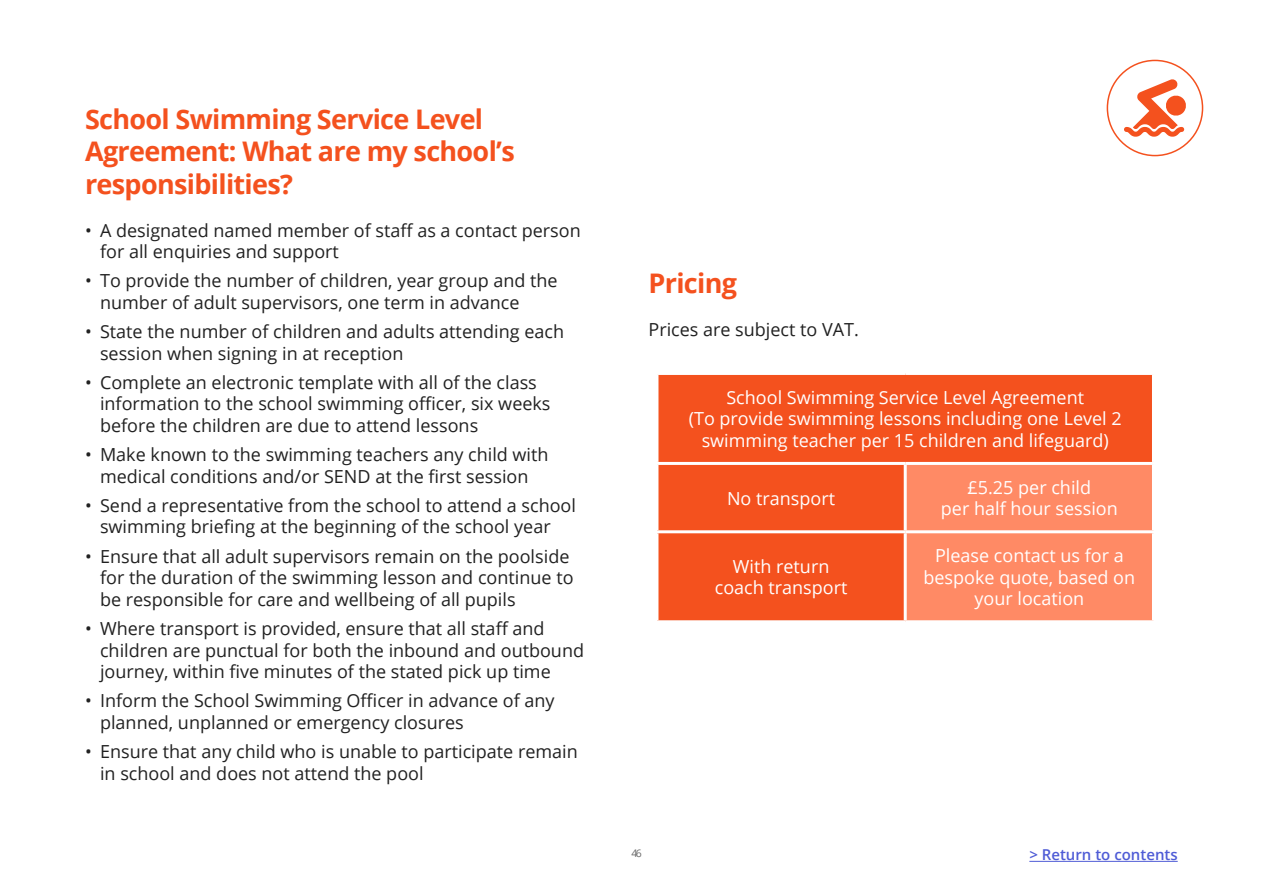
<style>
.page{position:relative;width:1263px;height:893px;background:#fff}
.page>*{position:absolute;margin:0;border:0;box-sizing:border-box;transform-origin:0 0}
.t1{font:700 27px/32.4px "Open Sans";letter-spacing:-.025em;color:#f4511e}
.t2{font:18px/21.6px "Open Sans";color:#212121}
.t3{font:18px/21.6px "Open Sans";color:#fff;text-align:center}
.t4{font:600 15px "Open Sans";color:#4f5cd6}
.t5{font:10.5px "Open Sans";color:#696969}
</style>
<div class="page">
<hr style="left:1029px;top:861px;width:149px;height:1px;background:#4f5cd6">
<div style="left:658px;top:375px;width:494px;height:245px;background:#f4511e"></div>
<div style="left:907px;top:465px;width:245px;height:155px;background:#ff8a65"></div>
<hr style="left:904px;top:465px;width:3px;height:65px;background:#fff">
<hr style="left:904px;top:533px;width:3px;height:87px;background:#fff">
<hr style="left:905px;top:462px;width:250px;height:3px;background:#fff">
<hr style="left:905px;top:530px;width:250px;height:3px;background:#fff">
<hr style="left:655px;top:462px;width:250px;height:3px;background:#fff">
<hr style="left:655px;top:530px;width:250px;height:3px;background:#fff">
<div style="left:1107px;top:60px;width:96px;height:96px;border:2px solid #f4511e;border-radius:50%"></div>
<svg style="left:1124px;top:79px;width:62px;height:58px"></svg>
<p class="t1" style="left:85px;top:102px;width:431px">School Swimming Service Level<br>Agreement: What are my school’s responsibilities?</p>
<p class="t2" style="left:100px;top:219px;width:482px;text-indent:-15px">• A designated named member of staff as a contact person for all enquiries and support</p>
<p class="t2" style="left:100px;top:270px;width:459px;text-indent:-15px">• To provide the number of children, year group and the number of adult supervisors, one term in advance</p>
<p class="t2" style="left:100px;top:320px;width:465px;text-indent:-15px">• State the number of children and adults attending each session when signing in at reception</p>
<p class="t2" style="left:100px;top:371px;width:452px;text-indent:-15px">• Complete an electronic template with all of the class information to the school swimming officer, six weeks before the children are due to attend lessons</p>
<p class="t2" style="left:85px;top:443px;width:465px;text-align:center">• Make known to the swimming teachers any child with medical conditions and/or SEND at the first session</p>
<p class="t2" style="left:85px;top:494px;width:492px;text-align:center">• Send a representative from the school to attend a school swimming briefing at the beginning of the school year</p>
<p class="t2" style="left:100px;top:545px;width:475px;text-indent:-15px">• Ensure that all adult supervisors remain on the poolside for the duration of the swimming lesson and continue to be responsible for care and wellbeing of all pupils</p>
<p class="t2" style="left:100px;top:617px;width:486px;text-indent:-15px">• Where transport is provided, ensure that all staff and children are punctual for both the inbound and outbound journey, within five minutes of the stated pick up time</p>
<p class="t2" style="left:100px;top:689px;width:456px;text-indent:-15px">• Inform the School Swimming Officer in advance of any planned, unplanned or emergency closures</p>
<p class="t2" style="left:100px;top:740px;width:479px;text-indent:-15px">• Ensure that any child who is unable to participate remain in school and does not attend the pool</p>
<p class="t1" style="left:648px;top:267px;width:90px">Pricing</p>
<p class="t2" style="left:648px;top:319px;width:212px">Prices are subject to VAT.</p>
<p class="t3" style="left:689px;top:386px;width:435px">School Swimming Service Level Agreement<br>(To provide swimming lessons including one Level 2 swimming teacher per 15 children and lifeguard)</p>
<p class="t3" style="left:727px;top:487px;width:110px">No transport</p>
<p class="t3" style="left:941px;top:476px;width:178px">£5.25 per child<br>per half hour session</p>
<p class="t3" style="left:715px;top:555px;width:134px">With return coach transport</p>
<p class="t3" style="left:935px;top:544px;width:190px">Please contact us for a</p>
<p class="t3" style="left:923px;top:566px;width:213px">bespoke quote, based on</p>
<p class="t3" style="left:974px;top:587px;width:111px">your location</p>
<p class="t5" style="left:631px;top:846px;width:12px">46</p>
<p class="t4" style="left:1029px;top:844px;width:150px">&gt; Return to contents</p>
</div>
